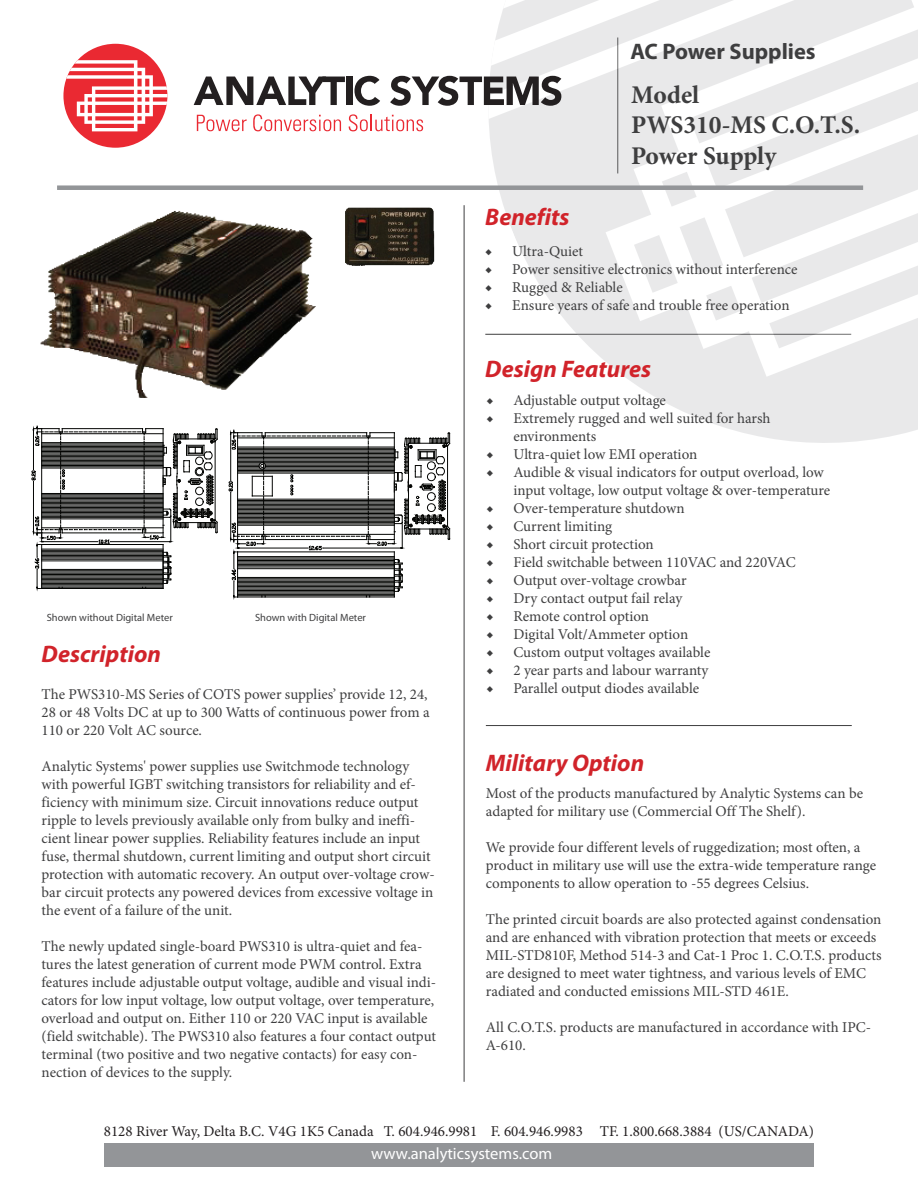
<style>
.page{position:relative;width:918px;height:1188px;background:#fff}
.page>*{position:absolute;margin:0;border:0;box-sizing:border-box;transform-origin:0 0}
.sub_main_tittle{font:700 25.5px/30.6px "Minion Pro";letter-spacing:-.005em;color:#3e3e3f}
.content_red_title{font:italic 700 24px "Myriad Pro";color:#d1232a}
.t1{font:700 22.5px "Myriad Pro";color:#3e3e3f}
.t2{font:16.5px "Myriad Pro";color:#fff}
.content_red_title-2{font:15px/18px "Minion Pro";letter-spacing:-.005em;color:#3e3e3f}
.t3{font:15px "Minion Pro";color:#231f20}
.content_red_title-3{font:10.5px "Myriad Pro";color:#3e3e3f}
</style>
<div class="page">
<hr style="left:464px;top:205px;width:1px;height:877px;background:#3e3e3f">
<hr style="left:486px;top:725px;width:366px;height:1px;background:#3e3e3f">
<svg style="left:447px;top:75px;width:471px;height:412px"></svg>
<svg style="left:503px;top:321px;width:415px;height:56px;fill:#e9e9ea"></svg>
<svg style="left:488px;top:0;width:430px;height:321px;fill:#e9e9ea"></svg>
<svg style="left:194px;top:77px;width:151px;height:28px"></svg>
<div style="left:346px;top:77px;width:7px;height:28px;background:#231f20"></div>
<svg style="left:354px;top:76px;width:26px;height:30px"></svg>
<svg style="left:390px;top:76px;width:171px;height:30px"></svg>
<svg style="left:197px;top:115px;width:50px;height:16px"></svg>
<svg style="left:253px;top:114px;width:88px;height:17px"></svg>
<svg style="left:349px;top:114px;width:74px;height:17px"></svg>
<div style="left:63px;top:44px;width:104px;height:104px;background:#ea2932;border-radius:50%"></div>
<svg style="left:66px;top:60px;width:101px;height:71px"></svg>
<div style="left:104px;top:1143px;width:710px;height:24px;background:#939598"></div>
<div style="left:57px;top:185px;width:806px;height:5px;background:#939598"></div>
<img style="left:40px;top:210px;width:276px;height:188px">
<svg style="left:31px;top:425px;width:187px;height:164px"></svg>
<svg style="left:228px;top:429px;width:223px;height:169px"></svg>
<img style="left:345px;top:207px;width:90px;height:59px">
<p class="content_red_title" style="left:485px;top:201px;width:86px">Benefits</p>
<p class="t1" style="left:630px;top:37px;width:187px">AC Power Supplies</p>
<p class="sub_main_tittle" style="left:631px;top:79px;width:70px">Model</p>
<p class="sub_main_tittle" style="left:631px;top:110px;width:230px">PWS310-MS C.O.T.S.<br>Power Supply</p>
<p class="content_red_title-2" style="left:485px;top:243px;width:99px">◆ Ultra-Quiet</p>
<p class="content_red_title-2" style="left:485px;top:261px;width:314px">◆ Power sensitive electronics without interference</p>
<p class="content_red_title-2" style="left:485px;top:279px;width:139px">◆ Rugged &amp; Reliable</p>
<p class="content_red_title-2" style="left:485px;top:297px;width:306px">◆ Ensure years of safe and trouble free operation</p>
<p class="content_red_title-3" style="left:47px;top:611px;width:128px">Shown without Digital Meter</p>
<p class="content_red_title-3" style="left:255px;top:611px;width:113px">Shown with Digital Meter</p>
<p class="content_red_title" style="left:42px;top:638px;width:121px">Description</p>
<p class="content_red_title-2" style="left:42px;top:685px;width:390px">The PWS310-MS Series of COTS power supplies’ provide 12, 24,<br>28 or 48 Volts DC at up to 300 Watts of continuous power from a<br>110 or 220 Volt AC source.</p>
<p class="content_red_title-2" style="left:42px;top:757px;width:395px">Analytic Systems' power supplies use Switchmode technology with powerful IGBT switching transistors for reliability and ef&shy;ficiency with minimum size. Circuit innovations reduce output ripple to levels previously available only from bulky and ineffi&shy;cient linear power supplies. Reliability features include an input fuse, thermal shutdown, current limiting and output short circuit protection with automatic recovery. An output over-voltage crow&shy;bar circuit protects any powered devices from excessive voltage in the event of a failure of the unit.</p>
<p class="content_red_title-2" style="left:42px;top:937px;width:396px">The newly updated single-board PWS310 is ultra-quiet and fea&shy;tures the latest generation of current mode PWM control. Extra features include adjustable output voltage, audible and visual indi&shy;cators for low input voltage, low output voltage, over temperature, overload and output on. Either 110 or 220 VAC input is available (field switchable). The PWS310 also features a four contact output terminal (two positive and two negative contacts) for easy con&shy;nection of devices to the supply.</p>
<p class="content_red_title" style="left:485px;top:354px;width:167px">Design Features</p>
<p class="content_red_title-2" style="left:486px;top:391px;width:181px">◆ Adjustable output voltage</p>
<p class="content_red_title-2" style="left:513px;top:409px;width:259px;text-indent:-27px">◆ Extremely rugged and well suited for harsh environments</p>
<p class="content_red_title-2" style="left:486px;top:445px;width:212px">◆ Ultra-quiet low EMI operation</p>
<p class="content_red_title-2" style="left:513px;top:463px;width:318px;text-indent:-27px">◆ Audible &amp; visual indicators for output overload, low input voltage, low output voltage &amp; over-temperature</p>
<p class="content_red_title-2" style="left:486px;top:499px;width:200px">◆ Over-temperature shutdown</p>
<p class="content_red_title-2" style="left:486px;top:517px;width:127px">◆ Current limiting</p>
<p class="content_red_title-2" style="left:486px;top:535px;width:169px">◆ Short circuit protection</p>
<p class="content_red_title-2" style="left:486px;top:553px;width:311px">◆ Field switchable between 110VAC and 220VAC</p>
<p class="content_red_title-2" style="left:486px;top:571px;width:202px">◆ Output over-voltage crowbar</p>
<p class="content_red_title-2" style="left:486px;top:589px;width:197px">◆ Dry contact output fail relay</p>
<p class="content_red_title-2" style="left:486px;top:607px;width:164px">◆ Remote control option</p>
<p class="content_red_title-2" style="left:486px;top:625px;width:203px">◆ Digital Volt/Ammeter option</p>
<p class="content_red_title-2" style="left:486px;top:643px;width:226px">◆ Custom output voltages available</p>
<p class="content_red_title-2" style="left:486px;top:661px;width:224px">◆ 2 year parts and labour warranty</p>
<p class="content_red_title-2" style="left:486px;top:679px;width:214px">◆ Parallel output diodes available</p>
<p class="content_red_title" style="left:486px;top:747px;width:160px">Military Option</p>
<p class="content_red_title-2" style="left:486px;top:784px;width:379px">Most of the products manufactured by Analytic Systems can be adapted for military use (Commercial Off The Shelf).</p>
<p class="content_red_title-2" style="left:486px;top:838px;width:392px">We provide four different levels of ruggedization; most often, a product in military use will use the extra-wide temperature range components to allow operation to -55 degrees Celsius.</p>
<p class="content_red_title-2" style="left:486px;top:910px;width:397px">The printed circuit boards are also protected against condensation and are enhanced with vibration protection that meets or exceeds</p>
<p class="content_red_title-2" style="left:486px;top:946px;width:397px">MIL-STD810F, Method 514-3 and Cat-1 Proc 1. C.O.T.S. products are designed to meet water tightness, and various levels of EMC radiated and conducted emissions MIL-STD 461E.</p>
<p class="content_red_title-2" style="left:486px;top:1018px;width:387px">All C.O.T.S. products are manufactured in accordance with IPC-<br>A-610.</p>
<p class="t3" style="left:104px;top:1121px;width:712px">8128 River Way, Delta B.C. V4G 1K5 Canada T. 604.946.9981 F. 604.946.9983 TF. 1.800.668.3884 (US/CANADA)</p>
<p class="t2" style="left:371px;top:1143px;width:183px">www.analyticsystems.com</p>
</div>
